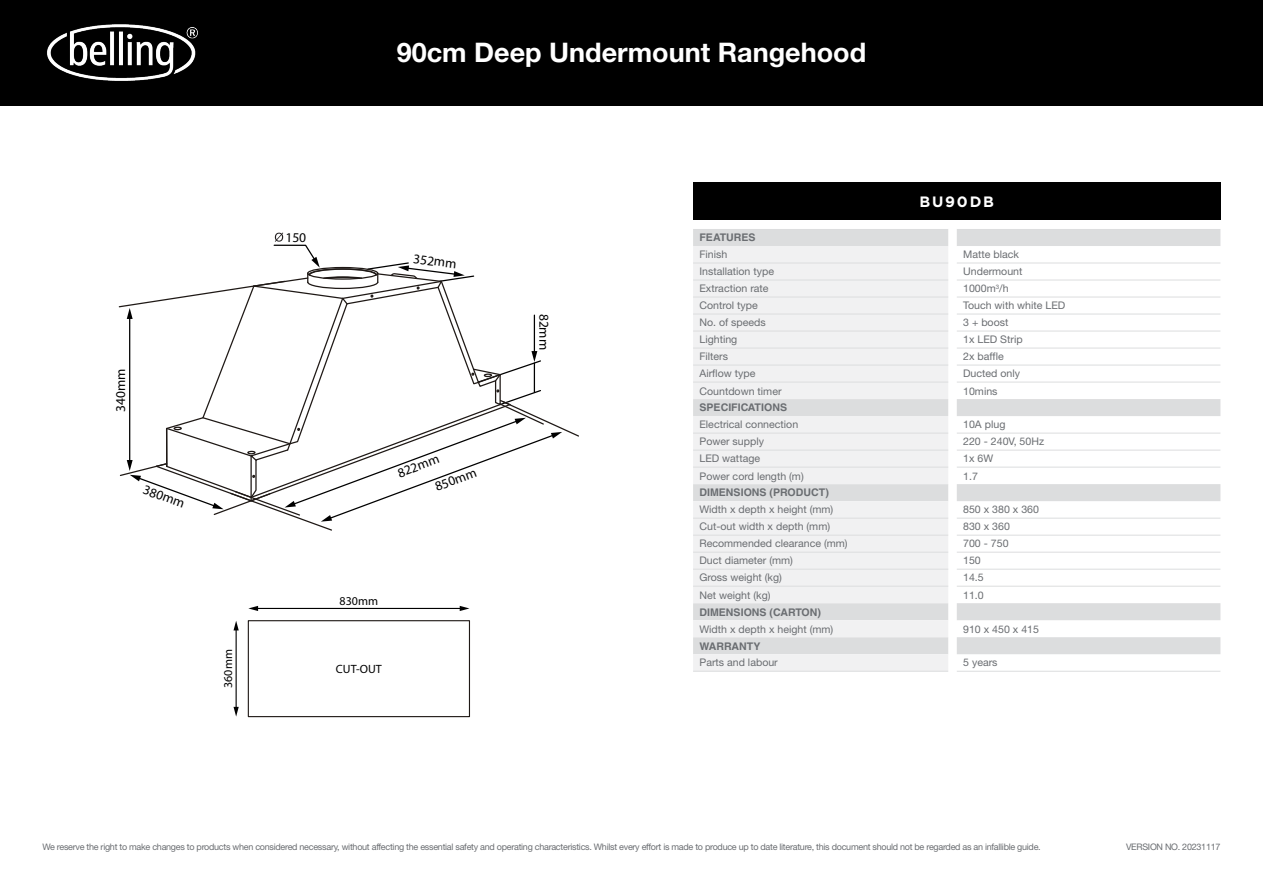
<style>
.page{position:relative;width:1263px;height:893px;background:#fff}
.page>*{position:absolute;margin:0;border:0;box-sizing:border-box;transform-origin:0 0}
.t1{font:700 27px "Helvetica Neue LT Std";color:#fff}
.t2{font:700 15px "Gotham";letter-spacing:.12em;color:#fff}
.t3{font:13.5px "Myriad Pro";color:#000}
.t4{font:12px "Myriad Pro";color:#000}
.t5{font:10.5px "Helvetica Neue LT Std";color:#6a6d71}
.t6{font:700 10.5px "Helvetica LT Std";color:#6a6d71}
.t7{font:9px "Helvetica Neue LT Std";letter-spacing:-.03em;color:#6a6d71}
</style>
<div class="page">
<div style="left:0;top:0;width:1263px;height:106px;background:#000"></div>
<img style="left:47px;top:24px;width:151px;height:57px">
<svg style="left:693px;top:229px;width:527px;height:425px"></svg>
<svg style="left:693px;top:246px;width:255px;height:425px;fill:#f1f1f2"></svg>
<hr style="left:693px;top:263px;width:255px;height:1px;background:#dcddde">
<hr style="left:693px;top:280px;width:255px;height:1px;background:#dcddde">
<hr style="left:693px;top:297px;width:255px;height:1px;background:#dcddde">
<hr style="left:693px;top:314px;width:255px;height:1px;background:#dcddde">
<hr style="left:693px;top:331px;width:255px;height:1px;background:#dcddde">
<hr style="left:693px;top:348px;width:255px;height:1px;background:#dcddde">
<hr style="left:693px;top:365px;width:255px;height:1px;background:#dcddde">
<hr style="left:693px;top:382px;width:255px;height:1px;background:#dcddde">
<hr style="left:957px;top:263px;width:263px;height:1px;background:#dcddde">
<hr style="left:957px;top:280px;width:263px;height:1px;background:#dcddde">
<hr style="left:957px;top:297px;width:263px;height:1px;background:#dcddde">
<hr style="left:957px;top:314px;width:263px;height:1px;background:#dcddde">
<hr style="left:957px;top:331px;width:263px;height:1px;background:#dcddde">
<hr style="left:957px;top:348px;width:263px;height:1px;background:#dcddde">
<hr style="left:957px;top:365px;width:263px;height:1px;background:#dcddde">
<hr style="left:957px;top:382px;width:263px;height:1px;background:#dcddde">
<hr style="left:693px;top:433px;width:255px;height:1px;background:#dcddde">
<hr style="left:693px;top:450px;width:255px;height:1px;background:#dcddde">
<hr style="left:693px;top:467px;width:255px;height:1px;background:#dcddde">
<hr style="left:957px;top:433px;width:263px;height:1px;background:#dcddde">
<hr style="left:957px;top:450px;width:263px;height:1px;background:#dcddde">
<hr style="left:957px;top:467px;width:263px;height:1px;background:#dcddde">
<hr style="left:693px;top:552px;width:255px;height:1px;background:#dcddde">
<hr style="left:693px;top:671px;width:255px;height:1px;background:#dcddde">
<hr style="left:957px;top:552px;width:263px;height:1px;background:#dcddde">
<hr style="left:957px;top:671px;width:263px;height:1px;background:#dcddde">
<hr style="left:693px;top:569px;width:255px;height:1px;background:#dcddde">
<hr style="left:693px;top:586px;width:255px;height:1px;background:#dcddde">
<hr style="left:957px;top:569px;width:263px;height:1px;background:#dcddde">
<hr style="left:957px;top:586px;width:263px;height:1px;background:#dcddde">
<hr style="left:693px;top:518px;width:255px;height:1px;background:#dcddde">
<hr style="left:693px;top:535px;width:255px;height:1px;background:#dcddde">
<hr style="left:957px;top:518px;width:263px;height:1px;background:#dcddde">
<hr style="left:957px;top:535px;width:263px;height:1px;background:#dcddde">
<div style="left:693px;top:182px;width:527px;height:37px;background:#000"></div>
<div style="left:248px;top:620px;width:222px;height:97px;border:1px solid #1f1916"></div>
<hr style="left:236px;top:629px;width:1px;height:80px;background:#000">
<svg style="left:233px;top:621px;width:6px;height:9px"></svg>
<svg style="left:233px;top:707px;width:6px;height:10px"></svg>
<hr style="left:256px;top:608px;width:205px;height:1px;background:#000">
<svg style="left:460px;top:606px;width:9px;height:5px"></svg>
<svg style="left:248px;top:606px;width:10px;height:5px"></svg>
<svg style="left:118px;top:232px;width:461px;height:299px"></svg>
<p class="t3" style="left:112px;top:412px;width:45px;rotate:-90deg">340mm</p>
<p class="t3" style="left:146px;top:481px;width:45px;rotate:20deg">380mm</p>
<p class="t4" style="left:221px;top:688px;width:40px;rotate:-90deg">360mm</p>
<h1 class="t1" style="left:397px;top:36px;width:471px">90cm Deep Undermount Rangehood</h1>
<p class="t3" style="left:414px;top:250px;width:45px;rotate:7deg">352mm</p>
<p class="t3" style="left:395px;top:465px;width:45px;rotate:-20deg">822mm</p>
<p class="t3" style="left:433px;top:479px;width:45px;rotate:-20deg">850mm</p>
<p class="t4" style="left:340px;top:593px;width:40px">830mm</p>
<p class="t4" style="left:336px;top:661px;width:47px">CUT-OUT</p>
<p class="t3" style="left:552px;top:314px;width:38px;rotate:90deg">82mm</p>
<h2 class="t2" style="left:919px;top:192px;width:76px">BU90DB</h2>
<p class="t6" style="left:699px;top:231px;width:58px">FEATURES</p>
<p class="t5" style="left:699px;top:248px;width:29px">Finish</p>
<p class="t5" style="left:963px;top:248px;width:57px">Matte black</p>
<p class="t5" style="left:699px;top:265px;width:76px">Installation type</p>
<p class="t5" style="left:963px;top:265px;width:61px">Undermount</p>
<p class="t5" style="left:699px;top:282px;width:71px">Extraction rate</p>
<p class="t5" style="left:963px;top:282px;width:47px">1000m<sup>3</sup>/h</p>
<p class="t5" style="left:699px;top:299px;width:60px">Control type</p>
<p class="t5" style="left:963px;top:299px;width:104px">Touch with white LED</p>
<p class="t5" style="left:699px;top:316px;width:68px">No. of speeds</p>
<p class="t5" style="left:963px;top:316px;width:47px">3 + boost</p>
<p class="t5" style="left:699px;top:333px;width:39px">Lighting</p>
<p class="t5" style="left:963px;top:333px;width:61px">1x LED Strip</p>
<p class="t5" style="left:699px;top:350px;width:30px">Filters</p>
<p class="t5" style="left:963px;top:350px;width:42px">2x baffle</p>
<p class="t5" style="left:699px;top:367px;width:57px">Airflow type</p>
<p class="t5" style="left:963px;top:367px;width:58px">Ducted only</p>
<p class="t5" style="left:699px;top:385px;width:84px">Countdown timer</p>
<p class="t5" style="left:963px;top:385px;width:36px">10mins</p>
<p class="t6" style="left:699px;top:401px;width:89px">SPECIFICATIONS</p>
<p class="t5" style="left:699px;top:418px;width:100px">Electrical connection</p>
<p class="t5" style="left:963px;top:418px;width:44px">10A plug</p>
<p class="t5" style="left:699px;top:435px;width:66px">Power supply</p>
<p class="t5" style="left:963px;top:435px;width:82px">220 - 240V, 50Hz</p>
<p class="t5" style="left:699px;top:452px;width:62px">LED wattage</p>
<p class="t5" style="left:963px;top:452px;width:32px">1x 6W</p>
<p class="t5" style="left:699px;top:470px;width:106px">Power cord length (m)</p>
<p class="t5" style="left:963px;top:470px;width:16px">1.7</p>
<p class="t6" style="left:699px;top:486px;width:131px">DIMENSIONS (PRODUCT)</p>
<p class="t5" style="left:699px;top:503px;width:135px">Width x depth x height (mm)</p>
<p class="t5" style="left:963px;top:503px;width:77px">850 x 380 x 360</p>
<p class="t5" style="left:699px;top:520px;width:132px">Cut-out width x depth (mm)</p>
<p class="t5" style="left:963px;top:520px;width:48px">830 x 360</p>
<p class="t5" style="left:699px;top:537px;width:150px">Recommended clearance (mm)</p>
<p class="t5" style="left:963px;top:537px;width:47px">700 - 750</p>
<p class="t5" style="left:699px;top:554px;width:95px">Duct diameter (mm)</p>
<p class="t5" style="left:963px;top:554px;width:19px">150</p>
<p class="t5" style="left:699px;top:571px;width:84px">Gross weight (kg)</p>
<p class="t5" style="left:963px;top:571px;width:22px">14.5</p>
<p class="t5" style="left:699px;top:589px;width:73px">Net weight (kg)</p>
<p class="t5" style="left:963px;top:589px;width:22px">11.0</p>
<p class="t6" style="left:699px;top:605px;width:123px">DIMENSIONS (CARTON)</p>
<p class="t5" style="left:699px;top:622px;width:135px">Width x depth x height (mm)</p>
<p class="t5" style="left:963px;top:622px;width:77px">910 x 450 x 415</p>
<p class="t6" style="left:699px;top:639px;width:62px">WARRANTY</p>
<p class="t5" style="left:699px;top:656px;width:80px">Parts and labour</p>
<p class="t5" style="left:963px;top:656px;width:36px">5 years</p>
<p class="t7" style="left:43px;top:842px;width:1000px">We reserve the right to make changes to products when considered necessary, without affecting the essential safety and operating characteristics. Whilst every effort is made to produce up to date literature, this document should not be regarded as an infallible guide.</p>
<p class="t7" style="left:1126px;top:842px;width:96px">VERSION NO. 20231117</p>
</div>
